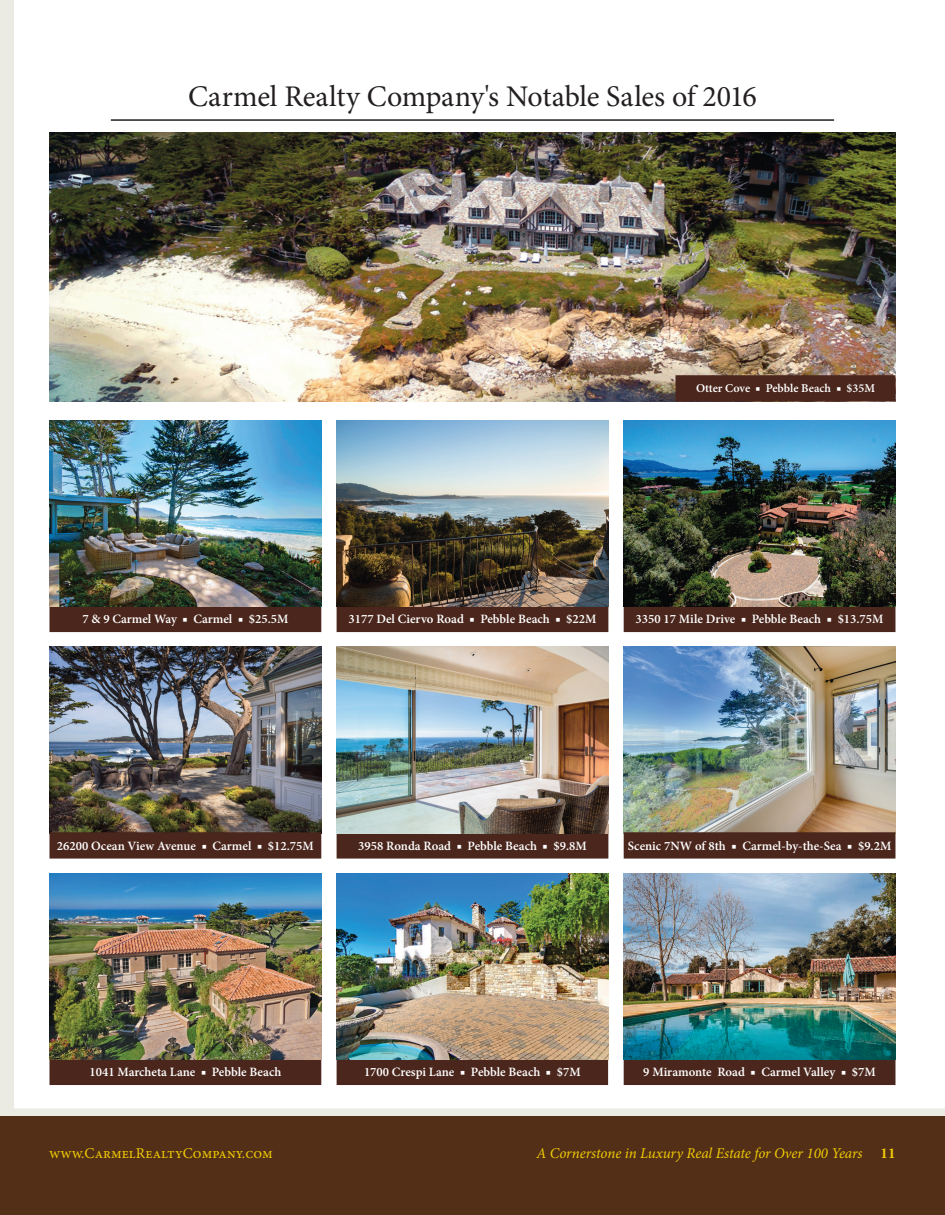
<style>
.page{position:relative;width:945px;height:1215px;background:#fff}
.page>*{position:absolute;margin:0;border:0;box-sizing:border-box;transform-origin:0 0}
.t1{font:30px "Minion Pro";letter-spacing:-.01em;color:#231f20}
.t2{font:italic 15px "Minion Pro";letter-spacing:-.005em;color:#f0cb02}
.t3{font:15px "Minion Pro";color:#f0cb02}
.t4{font:600 12.75px "Minion Pro";color:#fff}
.t5{font:600 12px "Minion Pro";letter-spacing:-.005em;color:#fff}
.s1{font-weight:400}
.s2{font-weight:700;font-style:normal}
</style>
<div class="page">
<div style="left:0;top:1116px;width:14px;height:99px;background:#532f18"></div>
<div style="left:14px;top:1116px;width:931px;height:99px;background:#532f18"></div>
<div style="left:14px;top:1108px;width:931px;height:8px;background:#ebeae3"></div>
<div style="left:0;top:0;width:14px;height:1116px;background:#ebeae3"></div>
<hr style="left:111px;top:119px;width:723px;height:2px;background:#231f20">
<div style="left:50px;top:607px;width:271px;height:24px;background:#4a261c"></div>
<div style="left:49px;top:606px;width:272px;height:26px;border:2px solid #4a261c"></div>
<img style="left:49px;top:420px;width:272px;height:187px">
<div style="left:624px;top:607px;width:271px;height:24px;background:#4a261c"></div>
<div style="left:624px;top:606px;width:272px;height:26px;border:2px solid #4a261c"></div>
<img style="left:624px;top:420px;width:272px;height:187px">
<div style="left:337px;top:607px;width:271px;height:24px;background:#4a261c"></div>
<div style="left:337px;top:606px;width:271px;height:26px;border:2px solid #4a261c"></div>
<img style="left:337px;top:420px;width:271px;height:187px">
<div style="left:50px;top:1060px;width:271px;height:24px;background:#4a261c"></div>
<div style="left:49px;top:1059px;width:272px;height:26px;border:2px solid #4a261c"></div>
<img style="left:49px;top:873px;width:272px;height:187px">
<div style="left:624px;top:1060px;width:271px;height:24px;background:#4a261c"></div>
<div style="left:624px;top:1059px;width:272px;height:26px;border:2px solid #4a261c"></div>
<img style="left:624px;top:873px;width:272px;height:187px">
<div style="left:337px;top:833px;width:271px;height:25px;background:#4a261c"></div>
<div style="left:337px;top:832px;width:271px;height:27px;border:2px solid #4a261c"></div>
<img style="left:337px;top:647px;width:271px;height:186px">
<img style="left:49px;top:647px;width:272px;height:185px">
<div style="left:50px;top:833px;width:271px;height:25px;background:#4a261c"></div>
<div style="left:49px;top:832px;width:272px;height:27px;border:2px solid #4a261c"></div>
<img style="left:624px;top:647px;width:272px;height:185px">
<div style="left:624px;top:833px;width:271px;height:25px;background:#4a261c"></div>
<div style="left:624px;top:832px;width:272px;height:27px;border:2px solid #4a261c"></div>
<div style="left:337px;top:1060px;width:270px;height:24px;background:#4a261c"></div>
<div style="left:337px;top:1059px;width:271px;height:26px;border:2px solid #4a261c"></div>
<img style="left:337px;top:873px;width:271px;height:187px">
<img style="left:49px;top:133px;width:847px;height:269px">
<div style="left:676px;top:376px;width:219px;height:25px;background:#4a261c"></div>
<div style="left:676px;top:375px;width:220px;height:27px;border:2px solid #4a261c"></div>
<h1 class="t1" style="left:188px;top:76px;width:570px">Carmel Realty Company's Notable Sales of 2016</h1>
<p class="t5" style="left:696px;top:380px;width:181px">Otter Cove <span class="s1">■</span> Pebble Beach <span class="s1">■</span> $35M</p>
<p class="t4" style="left:82px;top:610px;width:208px">7 &amp; 9 Carmel Way <span class="s1">■</span> Carmel <span class="s1">■</span> $25.5M</p>
<p class="t4" style="left:349px;top:610px;width:249px">3177 Del Ciervo Road <span class="s1">■</span> Pebble Beach <span class="s1">■</span> $22M</p>
<p class="t4" style="left:636px;top:610px;width:249px">3350 17 Mile Drive <span class="s1">■</span> Pebble Beach <span class="s1">■</span> $13.75M</p>
<p class="t4" style="left:57px;top:837px;width:258px">26200 Ocean View Avenue <span class="s1">■</span> Carmel <span class="s1">■</span> $12.75M</p>
<p class="t4" style="left:358px;top:837px;width:230px">3958 Ronda Road <span class="s1">■</span> Pebble Beach <span class="s1">■</span> $9.8M</p>
<p class="t4" style="left:628px;top:837px;width:265px">Scenic 7NW of 8th <span class="s1">■</span> Carmel-by-the-Sea <span class="s1">■</span> $9.2M</p>
<p class="t4" style="left:90px;top:1063px;width:193px">1041 Marcheta Lane <span class="s1">■</span> Pebble Beach</p>
<p class="t4" style="left:643px;top:1063px;width:234px">9 Miramonte Road <span class="s1">■</span> Carmel Valley <span class="s1">■</span> $7M</p>
<p class="t4" style="left:364px;top:1063px;width:218px">1700 Crespi Lane <span class="s1">■</span> Pebble Beach <span class="s1">■</span> $7M</p>
<p class="t3" style="left:49px;top:1143px;width:225px">www.CarmelRealtyCompany.com</p>
<p class="t2" style="left:536px;top:1143px;width:361px">A Cornerstone in Luxury Real Estate for Over 100 Years <span class="s2">11</span></p>
</div>
